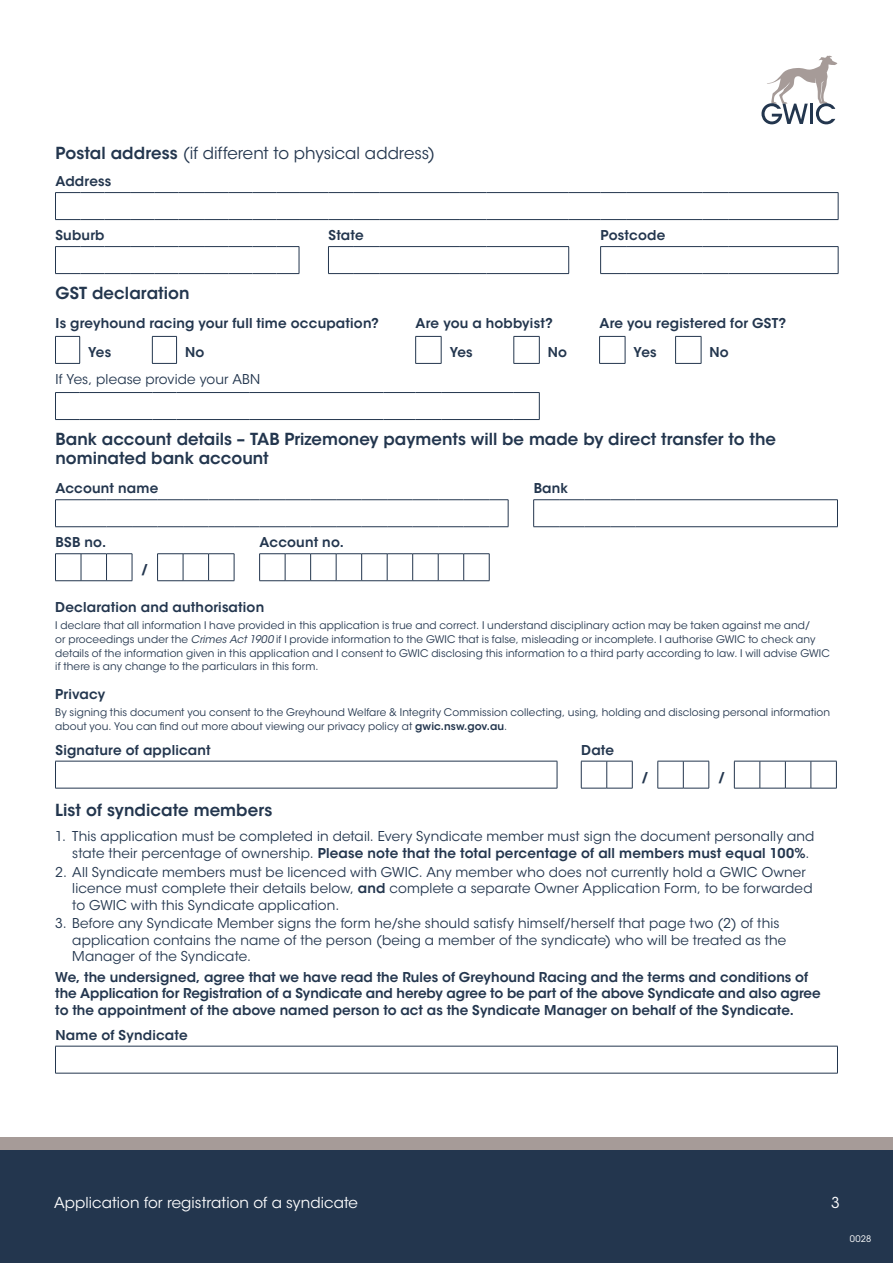
<style>
.page{position:relative;width:893px;height:1263px;background:#fff}
.page>*{position:absolute;margin:0;border:0;box-sizing:border-box;transform-origin:0 0}
.t1{font:600 16.5px/19.5px "ITC Avant Garde Std";color:#23364e}
.t2{font:16.5px "ITC Avant Garde Std";color:#23364e}
.t3{font:15px "ITC Avant Garde Std";letter-spacing:.005em;color:#fff}
.t4{font:13.5px/16.5px "ITC Avant Garde Std";letter-spacing:.01em;color:#23364e}
.t5{font:600 13.5px/16.5px "ITC Avant Garde Std";letter-spacing:.005em;color:#23364e}
.t6{font:10.5px/13.5px "ITC Avant Garde Std";letter-spacing:.01em;color:#23364e}
.t7{font:9px "ITC Avant Garde Std";color:#fff}
.s1{font-weight:600}
.s2{font-style:italic}
</style>
<div class="page">
<div style="left:0;top:1149px;width:893px;height:114px;background:#23364e"></div>
<div style="left:0;top:1137px;width:893px;height:12px;background:#a69b98"></div>
<svg style="left:761px;top:56px;width:76px;height:68px"></svg>
<hr style="left:380px;top:192px;width:80px;height:1px;background:#23364e">
<svg style="left:460px;top:192px;width:27px;height:1px"></svg>
<hr style="left:487px;top:192px;width:82px;height:1px;background:#23364e">
<hr style="left:569px;top:192px;width:32px;height:1px;background:#23364e">
<svg style="left:601px;top:192px;width:25px;height:1px"></svg>
<hr style="left:626px;top:192px;width:77px;height:1px;background:#23364e">
<svg style="left:703px;top:192px;width:25px;height:1px"></svg>
<hr style="left:728px;top:192px;width:110px;height:1px;background:#23364e">
<svg style="left:838px;top:193px;width:1px;height:26px"></svg>
<hr style="left:569px;top:219px;width:32px;height:1px;background:#23364e">
<svg style="left:601px;top:219px;width:25px;height:1px"></svg>
<hr style="left:626px;top:219px;width:77px;height:1px;background:#23364e">
<svg style="left:703px;top:219px;width:25px;height:1px"></svg>
<hr style="left:728px;top:219px;width:110px;height:1px;background:#23364e">
<svg style="left:55px;top:192px;width:325px;height:28px"></svg>
<hr style="left:380px;top:219px;width:80px;height:1px;background:#23364e">
<svg style="left:460px;top:219px;width:27px;height:1px"></svg>
<hr style="left:487px;top:219px;width:82px;height:1px;background:#23364e">
<svg style="left:55px;top:246px;width:245px;height:28px"></svg>
<hr style="left:380px;top:246px;width:80px;height:1px;background:#23364e">
<svg style="left:460px;top:246px;width:27px;height:1px"></svg>
<hr style="left:487px;top:246px;width:82px;height:1px;background:#23364e">
<svg style="left:568px;top:247px;width:1px;height:26px"></svg>
<svg style="left:328px;top:246px;width:52px;height:28px"></svg>
<hr style="left:380px;top:273px;width:80px;height:1px;background:#23364e">
<svg style="left:460px;top:273px;width:27px;height:1px"></svg>
<hr style="left:487px;top:273px;width:82px;height:1px;background:#23364e">
<hr style="left:626px;top:246px;width:77px;height:1px;background:#23364e">
<svg style="left:703px;top:246px;width:25px;height:1px"></svg>
<hr style="left:728px;top:246px;width:110px;height:1px;background:#23364e">
<svg style="left:838px;top:247px;width:1px;height:26px"></svg>
<svg style="left:600px;top:246px;width:26px;height:28px"></svg>
<hr style="left:626px;top:273px;width:77px;height:1px;background:#23364e">
<svg style="left:703px;top:273px;width:25px;height:1px"></svg>
<hr style="left:728px;top:273px;width:110px;height:1px;background:#23364e">
<svg style="left:55px;top:336px;width:25px;height:28px"></svg>
<svg style="left:152px;top:336px;width:25px;height:28px"></svg>
<svg style="left:415px;top:336px;width:27px;height:28px"></svg>
<svg style="left:514px;top:336px;width:26px;height:28px"></svg>
<svg style="left:599px;top:336px;width:27px;height:28px"></svg>
<svg style="left:675px;top:336px;width:27px;height:28px"></svg>
<hr style="left:80px;top:392px;width:72px;height:1px;background:#23364e">
<svg style="left:152px;top:392px;width:25px;height:1px"></svg>
<hr style="left:177px;top:392px;width:72px;height:1px;background:#23364e">
<hr style="left:249px;top:392px;width:135px;height:1px;background:#23364e">
<hr style="left:384px;top:392px;width:32px;height:1px;background:#23364e">
<svg style="left:416px;top:392px;width:25px;height:1px"></svg>
<hr style="left:441px;top:392px;width:73px;height:1px;background:#23364e">
<svg style="left:55px;top:392px;width:25px;height:28px"></svg>
<hr style="left:80px;top:419px;width:72px;height:1px;background:#23364e">
<svg style="left:152px;top:419px;width:25px;height:1px"></svg>
<hr style="left:177px;top:419px;width:72px;height:1px;background:#23364e">
<hr style="left:249px;top:419px;width:135px;height:1px;background:#23364e">
<hr style="left:384px;top:419px;width:32px;height:1px;background:#23364e">
<svg style="left:416px;top:419px;width:25px;height:1px"></svg>
<hr style="left:441px;top:419px;width:73px;height:1px;background:#23364e">
<svg style="left:514px;top:392px;width:26px;height:28px"></svg>
<svg style="left:55px;top:499px;width:454px;height:28px"></svg>
<hr style="left:636px;top:499px;width:202px;height:1px;background:#23364e">
<svg style="left:837px;top:500px;width:1px;height:26px"></svg>
<svg style="left:533px;top:499px;width:103px;height:28px"></svg>
<hr style="left:636px;top:526px;width:202px;height:1px;background:#23364e">
<svg style="left:157px;top:553px;width:78px;height:28px"></svg>
<svg style="left:259px;top:553px;width:231px;height:28px"></svg>
<svg style="left:55px;top:553px;width:78px;height:28px"></svg>
<svg style="left:657px;top:761px;width:53px;height:28px"></svg>
<svg style="left:734px;top:761px;width:103px;height:28px"></svg>
<hr style="left:55px;top:761px;width:502px;height:1px;background:#23364e">
<svg style="left:55px;top:761px;width:1px;height:27px"></svg>
<svg style="left:557px;top:761px;width:1px;height:27px"></svg>
<hr style="left:55px;top:788px;width:502px;height:1px;background:#23364e">
<svg style="left:581px;top:761px;width:52px;height:28px"></svg>
<hr style="left:55px;top:1046px;width:783px;height:1px;background:#23364e">
<svg style="left:55px;top:1046px;width:1px;height:27px"></svg>
<svg style="left:837px;top:1046px;width:1px;height:27px"></svg>
<hr style="left:55px;top:1073px;width:783px;height:1px;background:#23364e">
<h1 class="t2" style="left:56px;top:143px;width:381px"><span class="s1">Postal address</span> (if different to physical address)</h1>
<p class="t5" style="left:56px;top:173px;width:57px">Address</p>
<p class="t5" style="left:56px;top:227px;width:50px">Suburb</p>
<p class="t5" style="left:328px;top:227px;width:37px">State</p>
<p class="t5" style="left:601px;top:227px;width:66px">Postcode</p>
<h1 class="t1" style="left:56px;top:283px;width:136px">GST declaration</h1>
<p class="t5" style="left:56px;top:315px;width:325px">Is greyhound racing your full time occupation?</p>
<p class="t5" style="left:416px;top:315px;width:139px">Are you a hobbyist?</p>
<p class="t5" style="left:600px;top:315px;width:188px">Are you registered for GST?</p>
<p class="t5" style="left:88px;top:344px;width:25px">Yes</p>
<p class="t5" style="left:185px;top:344px;width:21px">No</p>
<p class="t5" style="left:450px;top:344px;width:25px">Yes</p>
<p class="t5" style="left:548px;top:344px;width:21px">No</p>
<p class="t5" style="left:634px;top:344px;width:25px">Yes</p>
<p class="t5" style="left:710px;top:344px;width:21px">No</p>
<p class="t4" style="left:55px;top:371px;width:206px">If Yes, please provide your ABN</p>
<h1 class="t1" style="left:56px;top:429px;width:722px">Bank account details – TAB Prizemoney payments will be made by direct transfer to the nominated bank account</h1>
<p class="t5" style="left:56px;top:480px;width:104px">Account name</p>
<p class="t5" style="left:534px;top:480px;width:36px">Bank</p>
<p class="t5" style="left:56px;top:534px;width:52px">BSB no.</p>
<p class="t5" style="left:260px;top:534px;width:86px">Account no.</p>
<p class="t5" style="left:141px;top:561px;width:9px">/</p>
<p class="t5" style="left:55px;top:598px;width:210px">Declaration and authorisation</p>
<p class="t6" style="left:55px;top:619px;width:776px">I declare that all information I have provided in this application is true and correct. I understand disciplinary action may be taken against me and/<br>or proceedings under the <span class="s2">Crimes Act 1900</span> if I provide information to the GWIC that is false, misleading or incomplete. I authorise GWIC to check any details of the information given in this application and I consent to GWIC disclosing this information to a third party according to law. I will advise GWIC if there is any change to the particulars in this form.</p>
<p class="t5" style="left:55px;top:685px;width:51px">Privacy</p>
<p class="t6" style="left:55px;top:706px;width:776px">By signing this document you consent to the Greyhound Welfare &amp; Integrity Commission collecting, using, holding and disclosing personal information about you. You can find out more about viewing our privacy policy at <span class="s1">gwic.nsw.gov.au</span>.</p>
<p class="t5" style="left:56px;top:741px;width:157px">Signature of applicant</p>
<p class="t5" style="left:581px;top:741px;width:34px">Date</p>
<p class="t5" style="left:641px;top:768px;width:9px">/</p>
<p class="t5" style="left:718px;top:768px;width:9px">/</p>
<h1 class="t1" style="left:55px;top:800px;width:218px">List of syndicate members</h1>
<p class="t4" style="left:72px;top:828px;width:744px;text-indent:-17px">1. This application must be completed in detail. Every Syndicate member must sign the document personally and state their percentage of ownership. <span class="s1">Please note that the total percentage of all members must equal 100%</span>.</p>
<p class="t4" style="left:72px;top:863px;width:742px;text-indent:-17px">2. All Syndicate members must be licenced with GWIC. Any member who does not currently hold a GWIC Owner licence must complete their details below, <span class="s1">and</span> complete a separate Owner Application Form, to be forwarded to GWIC with this Syndicate application.</p>
<p class="t4" style="left:72px;top:915px;width:716px;text-indent:-17px">3. Before any Syndicate Member signs the form he/she should satisfy himself/herself that page two (2) of this application contains the name of the person (being a member of the syndicate) who will be treated as the<br>Manager of the Syndicate.</p>
<p class="t5" style="left:55px;top:969px;width:767px">We, the undersigned, agree that we have read the Rules of Greyhound Racing and the terms and conditions of the Application for Registration of a Syndicate and hereby agree to be part of the above Syndicate and also agree to the appointment of the above named person to act as the Syndicate Manager on behalf of the Syndicate.</p>
<p class="t5" style="left:56px;top:1026px;width:134px">Name of Syndicate</p>
<h2 class="t3" style="left:54px;top:1193px;width:306px">Application for registration of a syndicate</h2>
<h2 class="t3" style="left:831px;top:1193px;width:10px">3</h2>
<p class="t7" style="left:850px;top:1233px;width:23px">0028</p>
</div>
